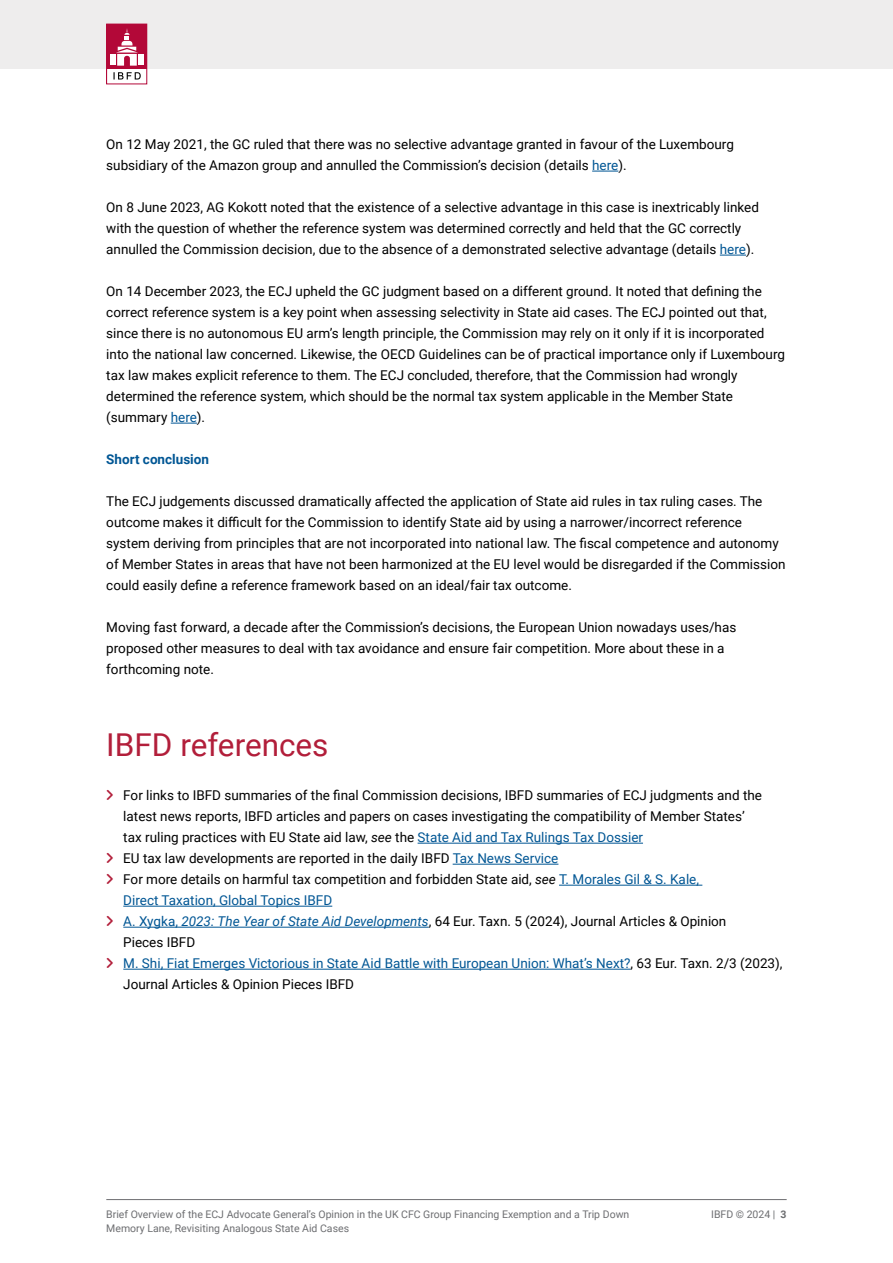
<style>
.page{position:relative;width:893px;height:1263px;background:#fff}
.page>*{position:absolute;margin:0;border:0;box-sizing:border-box;transform-origin:0 0}
.t1{font:31.5px "Roboto";color:#b21e3a}
.t2{font:13.5px/21px "Roboto";color:#000}
.t3{font:700 13.5px "Roboto";color:#005694}
.t4{font:10.5px/13.5px "Roboto";color:#6d6e71}
.s1{color:#005694}
.s2{font-style:italic}
.s3{font-style:italic;color:#005694}
.s4{font-weight:700}
</style>
<div class="page">
<hr style="left:106px;top:1199px;width:681px;height:1px;background:#6d6e71">
<div style="left:0;top:0;width:893px;height:68px;background:#eeeded"></div>
<div style="left:107px;top:24px;width:40px;height:60px;background:#b30838"></div>
<div style="left:107px;top:69px;width:40px;height:15px;background:#fff"></div>
<div style="left:110px;top:54px;width:6px;height:11px;background:#fff"></div>
<div style="left:138px;top:54px;width:6px;height:11px;background:#fff"></div>
<svg style="left:116px;top:28px;width:22px;height:38px"></svg>
<svg style="left:113px;top:72px;width:28px;height:8px"></svg>
<div style="left:106px;top:24px;width:41px;height:60px;border:1px solid #b30838"></div>
<svg style="left:592px;top:171px;width:26px;height:1px"></svg>
<svg style="left:720px;top:255px;width:26px;height:1px"></svg>
<svg style="left:171px;top:423px;width:26px;height:1px"></svg>
<hr style="left:418px;top:843px;width:225px;height:1px;background:#005694">
<hr style="left:453px;top:864px;width:105px;height:1px;background:#005694">
<hr style="left:559px;top:885px;width:143px;height:1px;background:#005694">
<hr style="left:123px;top:906px;width:209px;height:1px;background:#005694">
<hr style="left:123px;top:927px;width:306px;height:1px;background:#005694">
<hr style="left:123px;top:969px;width:507px;height:1px;background:#005694">
<p class="t2" style="left:106px;top:133px;width:629px">On 12 May 2021, the GC ruled that there was no selective advantage granted in favour of the Luxembourg subsidiary of the Amazon group and annulled the Commission’s decision (details <span class="s1">here</span>).</p>
<p class="t2" style="left:106px;top:196px;width:654px">On 8 June 2023, AG Kokott noted that the existence of a selective advantage in this case is inextricably linked with the question of whether the reference system was determined correctly and held that the GC correctly annulled the Commission decision, due to the absence of a demonstrated selective advantage (details <span class="s1">here</span>).</p>
<p class="t2" style="left:106px;top:280px;width:680px">On 14 December 2023, the ECJ upheld the GC judgment based on a different ground. It noted that defining the correct reference system is a key point when assessing selectivity in State aid cases. The ECJ pointed out that, since there is no autonomous EU arm’s length principle, the Commission may rely on it only if it is incorporated into the national law concerned. Likewise, the OECD Guidelines can be of practical importance only if Luxembourg tax law makes explicit reference to them. The ECJ concluded, therefore, that the Commission had wrongly determined the reference system, which should be the normal tax system applicable in the Member State (summary <span class="s1">here</span>).</p>
<p class="t3" style="left:106px;top:449px;width:104px">Short conclusion</p>
<p class="t2" style="left:106px;top:490px;width:681px">The ECJ judgements discussed dramatically affected the application of State aid rules in tax ruling cases. The outcome makes it difficult for the Commission to identify State aid by using a narrower/incorrect reference system deriving from principles that are not incorporated into national law. The fiscal competence and autonomy of Member States in areas that have not been harmonized at the EU level would be disregarded if the Commission could easily define a reference framework based on an ideal/fair tax outcome.</p>
<p class="t2" style="left:106px;top:616px;width:632px">Moving fast forward, a decade after the Commission’s decisions, the European Union nowadays uses/has proposed other measures to deal with tax avoidance and ensure fair competition. More about these in a forthcoming note.</p>
<h1 class="t1" style="left:106px;top:723px;width:224px">IBFD references</h1>
<p class="t2" style="left:123px;top:784px;width:661px">For links to IBFD summaries of the final Commission decisions, IBFD summaries of ECJ judgments and the latest news reports, IBFD articles and papers on cases investigating the compatibility of Member States’<br>tax ruling practices with EU State aid law, <span class="s2">see</span> the <span class="s1">State Aid and Tax Rulings Tax Dossier<br></span>EU tax law developments are reported in the daily IBFD <span class="s1">Tax News Service<br></span>For more details on harmful tax competition and forbidden State aid, <span class="s2">see</span> <span class="s1">T. Morales Gil &amp; S. Kale,<br>Direct Taxation, Global Topics IBFD<br>A. Xygka,</span> <span class="s3">2023: The Year of State Aid Developments</span>, 64 Eur. Taxn. 5 (2024), Journal Articles &amp; Opinion<br>Pieces IBFD<br><span class="s1">M. Shi, Fiat Emerges Victorious in State Aid Battle with European Union: What’s Next?</span>, 63 Eur. Taxn. 2/3 (2023), Journal Articles &amp; Opinion Pieces IBFD</p>
<p class="t4" style="left:106px;top:1207px;width:525px">Brief Overview of the ECJ Advocate General’s Opinion in the UK CFC Group Financing Exemption and a Trip Down<br>Memory Lane, Revisiting Analogous State Aid Cases</p>
<p class="t4" style="left:711px;top:1207px;width:77px">IBFD © 2024 | <span class="s4">3</span></p>
</div>
